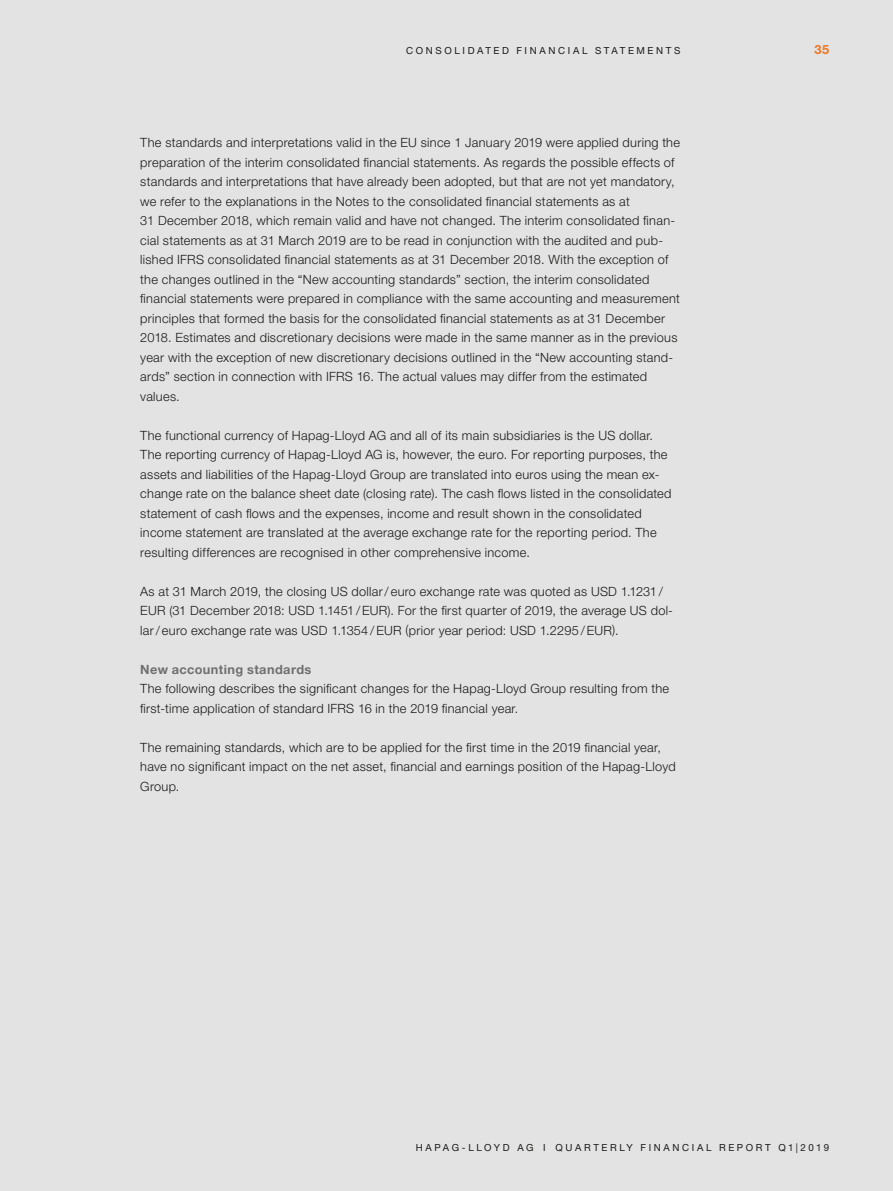
<style>
.page{position:relative;width:893px;height:1191px;background:#e3e3e3}
.page>*{position:absolute;margin:0;border:0;box-sizing:border-box;transform-origin:0 0}
.t1{font:300 12.75px/19.5px "Helvetica Neue LT";letter-spacing:.02em;color:#1a1a18}
.t2{font:700 12.75px "Helvetica Neue LT";letter-spacing:.03em;color:#6f6f6e}
.t3{font:700 12.75px "Helvetica Neue LT";color:#ee7623}
.t4{font:9.75px "Helvetica Neue LT";letter-spacing:.27em;color:#1a1a18}
</style>
<div class="page">
<p class="t4" style="left:406px;top:44px;width:169px">CONS OLI DATED FI NA NCIAL</p>
<p class="t4" style="left:595px;top:44px;width:85px">S TATEM ENTS</p>
<p class="t3" style="left:814px;top:41px;width:16px">35</p>
<p class="t1" style="left:140px;top:133px;width:541px">The standards and interpretations valid in the EU since 1 January 2019 were applied during the preparation of the interim consolidated financial statements. As regards the possible effects of standards and interpretations that have already been adopted, but that are not yet mandatory, we refer to the explanations in the Notes to the consolidated financial statements as at<br>31 December 2018, which remain valid and have not changed. The interim consolidated finan&shy;cial statements as at 31 March 2019 are to be read in conjunction with the audited and pub&shy;lished IFRS consolidated financial statements as at 31 December 2018. With the exception of the changes outlined in the “New accounting standards” section, the interim consolidated financial statements were prepared in compliance with the same accounting and measurement principles that formed the basis for the consolidated financial statements as at 31 December 2018. Estimates and discretionary decisions were made in the same manner as in the previous year with the exception of new discretionary decisions outlined in the “New accounting stand&shy;ards” section in connection with IFRS 16. The actual values may differ from the estimated values.</p>
<p class="t1" style="left:140px;top:425px;width:533px">The functional currency of Hapag-Lloyd AG and all of its main subsidiaries is the US dollar.<br>The reporting currency of Hapag-Lloyd AG is, however, the euro. For reporting purposes, the assets and liabilities of the Hapag-Lloyd Group are translated into euros using the mean ex-- change rate on the balance sheet date (closing rate). The cash flows listed in the consolidated statement of cash flows and the expenses, income and result shown in the consolidated income statement are translated at the average exchange rate for the reporting period. The resulting differences are recognised in other comprehensive income.</p>
<p class="t1" style="left:140px;top:581px;width:534px">As at 31 March 2019, the closing US dollar/ euro exchange rate was quoted as USD 1.1231 /<br>EUR (31 December 2018: USD 1.1451 /EUR). For the first quarter of 2019, the average US dol&shy;lar/ euro exchange rate was USD 1.1354 /EUR (prior year period: USD 1.2295 /EUR).</p>
<p class="t2" style="left:140px;top:661px;width:173px">New accounting standards</p>
<p class="t1" style="left:140px;top:679px;width:530px">The following describes the significant changes for the Hapag-Lloyd Group resulting from the first-time application of standard IFRS 16 in the 2019 financial year.</p>
<p class="t1" style="left:140px;top:737px;width:537px">The remaining standards, which are to be applied for the first time in the 2019 financial year, have no significant impact on the net asset, financial and earnings position of the Hapag-Lloyd<br>Group.</p>
<p class="t4" style="left:416px;top:1141px;width:284px">HA PAG -LL OYD AG I QUA RTERL Y FI NA NCIAL</p>
<p class="t4" style="left:719px;top:1141px;width:112px">REPORT Q1|2019</p>
</div>
